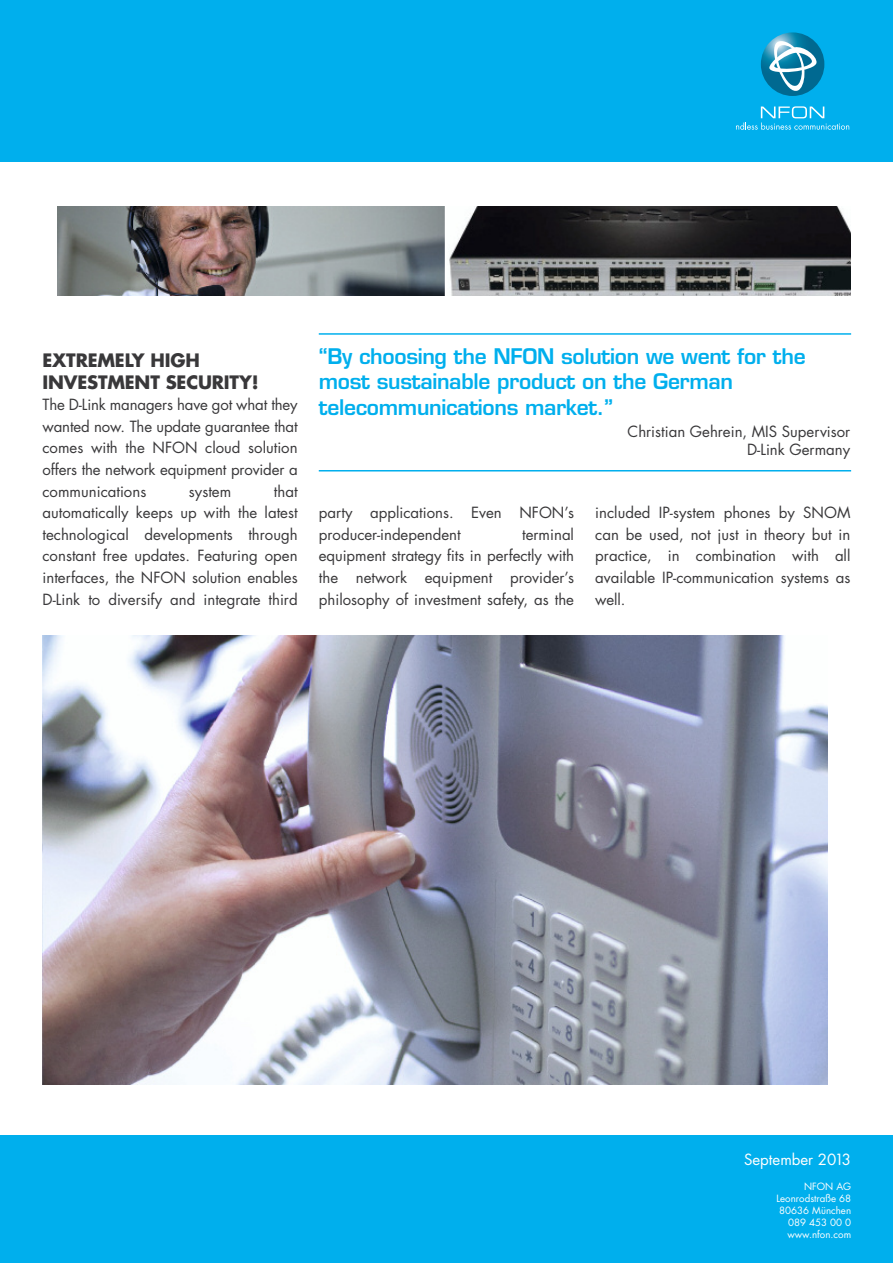
<style>
.page{position:relative;width:893px;height:1263px;background:#fff}
.page>*{position:absolute;margin:0;border:0;box-sizing:border-box;transform-origin:0 0}
.t1{font:600 21px/25.2px "Eurostile";letter-spacing:-.015em;color:#00afed}
.t2{font:700 18px/21.6px "Futura Std";letter-spacing:-.01em;color:#39383a}
.t3{font:15px/21.6px "Futura Std";color:#39383a;text-align:justify}
.t4{font:15px "Futura Std";color:#fff}
.t5{font:9.75px/12px "Futura Std";color:#fff;text-align:right}
</style>
<div class="page">
<div style="left:0;top:0;width:893px;height:162px;background:#00afed"></div>
<div style="left:0;top:1135px;width:893px;height:128px;background:#00afed"></div>
<img style="left:58px;top:206px;width:792px;height:90px">
<hr style="left:319px;top:333px;width:532px;height:2px;background:#00afed">
<hr style="left:319px;top:470px;width:532px;height:1px;background:#00afed">
<img style="left:43px;top:636px;width:784px;height:448px">
<svg style="left:761px;top:32px;width:63px;height:64px"></svg>
<svg style="left:769px;top:39px;width:48px;height:53px;background:#539fbb"></svg>
<svg style="left:736px;top:106px;width:113px;height:24px"></svg>
<hr style="left:445px;top:190px;width:1px;height:131px;background:#fff">
<p class="t2" style="left:43px;top:351px;width:218px">EXTREMELY HIGH<br>INVESTMENT SECURITY!</p>
<p class="t3" style="left:43px;top:395px;width:257px">The D-Link managers have got what they wanted now. The update guarantee that comes with the NFON cloud solution offers the network equipment provider a communications</p>
<p class="t3" style="left:43px;top:481px;width:257px;text-indent:231px">that automatically keeps up with the latest technological developments through constant free updates. Featuring open interfaces, the NFON solution enables D-Link to diversify and integrate third</p>
<p class="t3" style="left:189px;top:481px;width:44px">system</p>
<h1 class="t1" style="left:319px;top:344px;width:488px">“By choosing the NFON solution we went for the most sustainable product on the German telecommunications market.”</h1>
<p class="t3" style="left:628px;top:423px;width:224px;line-height:18px;text-align:right">Christian Gehrein, MIS Supervisor<br>D-Link Germany</p>
<p class="t3" style="left:319px;top:503px;width:257px">party applications. Even NFON’s producer-independent</p>
<p class="t3" style="left:319px;top:525px;width:257px;text-indent:203px">terminal equipment strategy fits in perfectly with the network equipment provider’s philosophy of investment safety, as the</p>
<p class="t3" style="left:595px;top:503px;width:257px">included IP-system phones by SNOM can be used, not just in theory but in practice, in combination with all available IP-communication systems as well.</p>
<p class="t4" style="left:744px;top:1152px;width:109px">September 2013</p>
<p class="t5" style="left:777px;top:1181px;width:76px">NFON AG<br>Leonrodstraße 68<br>80636 München<br>089 453 00 0 www.nfon.com</p>
</div>
